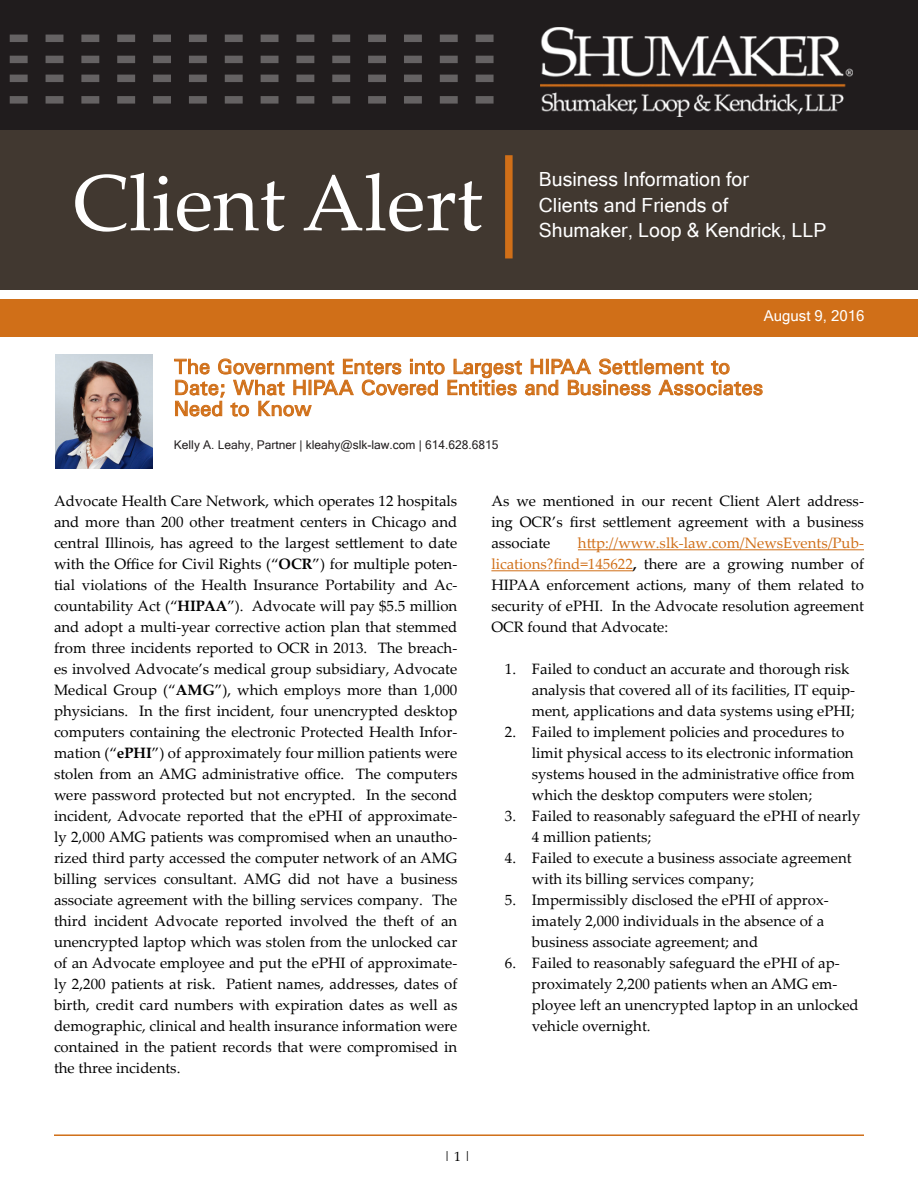
<style>
.page{position:relative;width:918px;height:1188px;background:#fff}
.page>*{position:absolute;margin:0;border:0;box-sizing:border-box;transform-origin:0 0}
.t1{font:79.5px "Palatino Linotype";color:#fff}
.t2{font:21px "Univers";color:#d06f18}
.t3{font:19.5px "Microsoft Sans Serif";color:#fff}
.t4{font:15px/21px "Palatino Linotype";color:#000}
.t5{font:15px "Microsoft Sans Serif";color:#fff}
.t6{font:13.5px "Palatino Linotype";color:#000}
.t7{font:12px "Microsoft Sans Serif";color:#231f20}
.s1{font-weight:700}
.s2{color:#d06f18}
</style>
<div class="page">
<div style="left:0;top:0;width:918px;height:130px;background:#201c1d"></div>
<div style="left:0;top:130px;width:918px;height:159px;background:#413830"></div>
<img style="left:540px;top:27px;width:312px;height:90px">
<svg style="left:10px;top:35px;width:484px;height:7px"></svg>
<svg style="left:10px;top:56px;width:484px;height:7px"></svg>
<svg style="left:10px;top:75px;width:484px;height:7px"></svg>
<svg style="left:10px;top:96px;width:484px;height:8px"></svg>
<svg style="left:174px;top:358px;width:589px;height:59px"></svg>
<hr style="left:54px;top:1134px;width:810px;height:2px;background:#d06f18">
<div style="left:0;top:299px;width:918px;height:38px;background:#d06f18"></div>
<hr style="left:578px;top:549px;width:286px;height:1px;background:#d06f18">
<hr style="left:491px;top:570px;width:142px;height:1px;background:#d06f18">
<div style="left:505px;top:155px;width:8px;height:103px;background:#d06f18"></div>
<img style="left:56px;top:355px;width:96px;height:113px">
<p class="t1" style="left:72px;top:147px;width:412px">Client Alert</p>
<p class="t3" style="left:539px;top:167px;width:212px">Business Information for</p>
<p class="t3" style="left:539px;top:192px;width:191px">Clients and Friends of</p>
<p class="t3" style="left:539px;top:218px;width:289px">Shumaker, Loop &amp; Kendrick, LLP</p>
<p class="t5" style="left:764px;top:306px;width:102px">August 9, 2016</p>
<p class="t2" style="left:174px;top:353px;width:558px">The Government Enters into Largest HIPAA Settlement to</p>
<p class="t2" style="left:174px;top:374px;width:591px">Date; What HIPAA Covered Entities and Business Associates</p>
<p class="t2" style="left:174px;top:395px;width:140px">Need to Know</p>
<p class="t7" style="left:174px;top:437px;width:326px">Kelly A. Leahy, Partner | kleahy@slk-law.com | 614.628.6815</p>
<p class="t4" style="left:54px;top:490px;width:405px;text-align:justify">Advocate Health Care Network, which operates 12 hospitals and more than 200 other treatment centers in Chicago and central Illinois, has agreed to the largest settlement to date with the Office for Civil Rights (“<span class="s1">OCR</span>”) for multiple poten&shy;tial violations of the Health Insurance Portability and Ac&shy;countability Act (“<span class="s1">HIPAA</span>”). Advocate will pay $5.5 million and adopt a multi-year corrective action plan that stemmed from three incidents reported to OCR in 2013. The breach&shy;es involved Advocate’s medical group subsidiary, Advocate Medical Group (“<span class="s1">AMG</span>”), which employs more than 1,000 physicians. In the first incident, four unencrypted desktop computers containing the electronic Protected Health Infor&shy;mation (“<span class="s1">ePHI</span>”) of approximately four million patients were stolen from an AMG administrative office. The computers were password protected but not encrypted. In the second incident, Advocate reported that the ePHI of approximate&shy;ly 2,000 AMG patients was compromised when an unautho&shy;rized third party accessed the computer network of an AMG billing services consultant. AMG did not have a business associate agreement with the billing services company. The third incident Advocate reported involved the theft of an unencrypted laptop which was stolen from the unlocked car of an Advocate employee and put the ePHI of approximate&shy;ly 2,200 patients at risk. Patient names, addresses, dates of birth, credit card numbers with expiration dates as well as demographic, clinical and health insurance information were contained in the patient records that were compromised in the three incidents.</p>
<p class="t4" style="left:491px;top:490px;width:374px;text-align:justify">As we mentioned in our recent Client Alert address&shy;ing OCR’s first settlement agreement with a business associate</p>
<p class="t4" style="left:491px;top:532px;width:374px;text-align:justify;text-indent:87px"><span class="s2">http://www.slk-law.com/NewsEvents/Pub&shy;lications?find=145622</span><span class="s1">,</span> there are a growing number of HIPAA enforcement actions, many of them related to security of ePHI. In the Advocate resolution agreement OCR found that Advocate:</p>
<p class="t4" style="left:532px;top:658px;width:325px;text-indent:-27px">1. Failed to conduct an accurate and thorough risk analysis that covered all of its facilities, IT equip&shy;ment, applications and data systems using ePHI;</p>
<p class="t4" style="left:532px;top:721px;width:324px;text-indent:-27px">2. Failed to implement policies and procedures to limit physical access to its electronic information systems housed in the administrative office from which the desktop computers were stolen;</p>
<p class="t4" style="left:532px;top:805px;width:330px;text-indent:-27px">3. Failed to reasonably safeguard the ePHI of nearly<br>4 million patients;</p>
<p class="t4" style="left:532px;top:847px;width:321px;text-indent:-27px">4. Failed to execute a business associate agreement with its billing services company;</p>
<p class="t4" style="left:532px;top:889px;width:298px;text-indent:-27px">5. Impermissibly disclosed the ePHI of approx&shy;imately 2,000 individuals in the absence of a business associate agreement; and</p>
<p class="t4" style="left:532px;top:952px;width:328px;text-indent:-27px">6. Failed to reasonably safeguard the ePHI of ap&shy;proximately 2,200 patients when an AMG em&shy;ployee left an unencrypted laptop in an unlocked vehicle overnight.</p>
<p class="t6" style="left:444px;top:1147px;width:28px">| 1 |</p>
</div>
